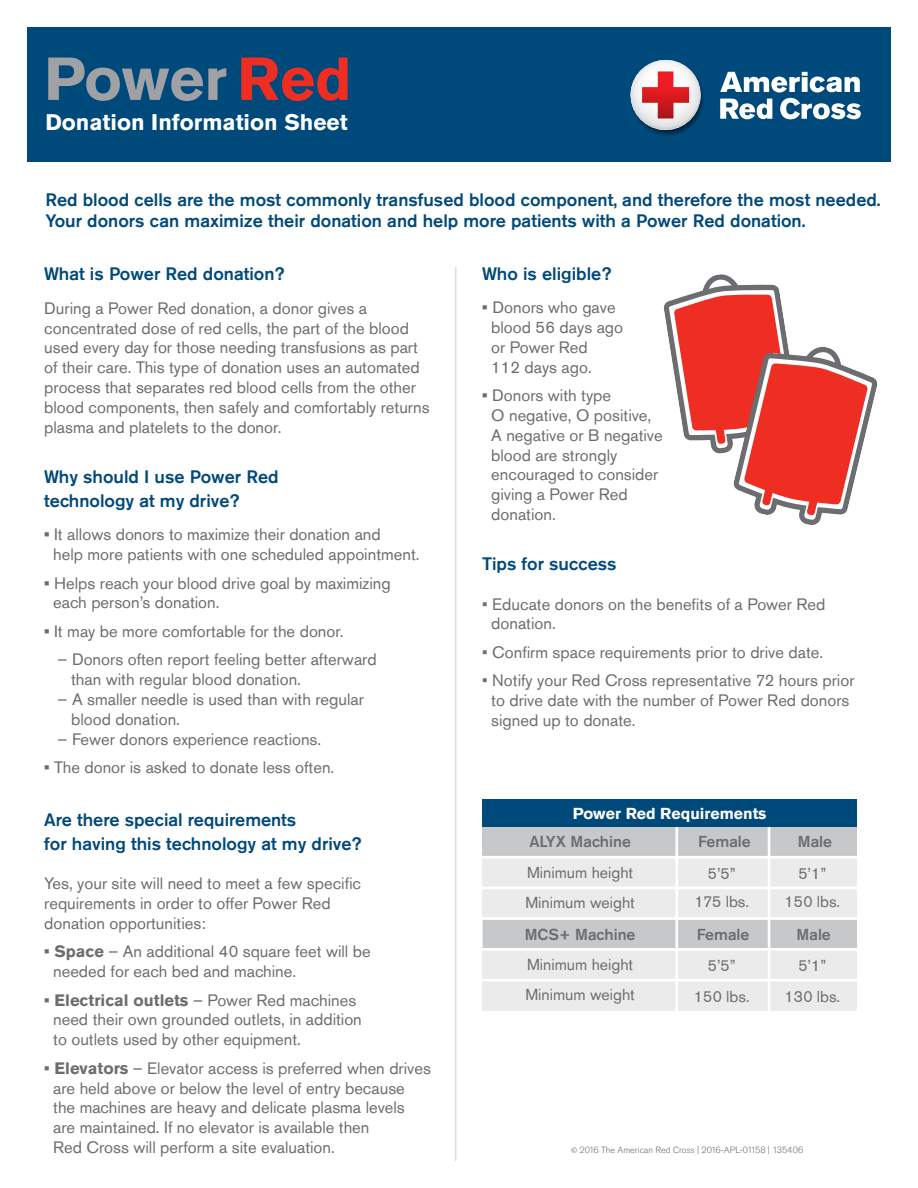
<style>
.page{position:relative;width:918px;height:1188px;background:#fff}
.page>*{position:absolute;margin:0;border:0;box-sizing:border-box;transform-origin:0 0}
.t1{font:700 60px "Akzidenz Grotesk Std";color:#a0a1a5}
.t2{font:700 22.5px "Akzidenz Grotesk Std";color:#fff}
.SubSub_head{font:500 18px/21.6px "Akzidenz Grotesk Std";color:#00497b}
.t3{font:16.5px/19.8px "Akzidenz Grotesk Std";color:#6c6d70}
.t4{font:15.9px "Akzidenz Grotesk Std";color:#6c6d70}
.t5{font:500 15.9px "Akzidenz Grotesk Std";color:#6c6d70}
.bullet_copy{font:700 15.9px "Akzidenz Grotesk Std";color:#fff}
.t6{font:300 9px "Akzidenz Grotesk Std";color:#6c6d70}
.s1{color:#ee2e22}
.s2{font-weight:700}
.s3{font-family:"Minion Pro";font-weight:400}
</style>
<div class="page">
<div style="left:27px;top:27px;width:864px;height:135px;background:#00497b"></div>
<svg style="left:630px;top:59px;width:74px;height:77px"></svg>
<svg style="left:720px;top:72px;width:141px;height:47px"></svg>
<hr style="left:455px;top:267px;width:1px;height:894px;background:#dcdddf">
<div style="left:482px;top:828px;width:375px;height:183px;background:#ebebeb"></div>
<div style="left:482px;top:827px;width:375px;height:29px;background:#c7c8ca"></div>
<div style="left:483px;top:919px;width:374px;height:29px;background:#c7c8ca"></div>
<hr style="left:768px;top:823px;width:2px;height:193px;background:#fff">
<hr style="left:469px;top:917px;width:395px;height:3px;background:#fff">
<hr style="left:472px;top:979px;width:395px;height:2px;background:#fff">
<hr style="left:472px;top:887px;width:395px;height:2px;background:#fff">
<hr style="left:482px;top:856px;width:395px;height:3px;background:#fff">
<hr style="left:472px;top:948px;width:395px;height:3px;background:#fff">
<hr style="left:675px;top:821px;width:3px;height:194px;background:#fff">
<div style="left:482px;top:799px;width:375px;height:28px;background:#00497b"></div>
<svg style="left:663px;top:274px;width:215px;height:251px"></svg>
<p class="t1" style="left:44px;top:44px;width:309px">Power <span class="s1">Red</span></p>
<p class="t2" style="left:45px;top:109px;width:304px">Donation Information Sheet</p>
<p class="SubSub_head" style="left:45px;top:188px;width:837px">Red blood cells are the most commonly transfused blood component, and therefore the most needed.<br>Your donors can maximize their donation and help more patients with a Power Red donation.</p>
<p class="SubSub_head" style="left:44px;top:263px;width:242px">What is Power Red donation?</p>
<p class="t3" style="left:44px;top:298px;width:324px">During a Power Red donation, a donor gives a</p>
<p class="t3" style="left:44px;top:318px;width:387px">concentrated dose of red cells, the part of the blood used every day for those needing transfusions as part of their care. This type of donation uses an automated process that separates red blood cells from the other blood components, then safely and comfortably returns plasma and platelets to the donor.</p>
<p class="SubSub_head" style="left:44px;top:464px;width:236px;line-height:24px">Why should I use Power Red technology at my drive?</p>
<p class="t3" style="left:44px;top:525px;width:338px"><span class="s2">•</span> It allows donors to maximize their donation and</p>
<p class="t3" style="left:53px;top:544px;width:368px">help more patients with one scheduled appointment.</p>
<p class="t3" style="left:44px;top:573px;width:348px"><span class="s2">•</span> Helps reach your blood drive goal by maximizing</p>
<p class="t3" style="left:53px;top:593px;width:168px">each person’s donation.</p>
<p class="t3" style="left:44px;top:621px;width:301px"><span class="s2">•</span> It may be more comfortable for the donor.</p>
<p class="t3" style="left:71px;top:650px;width:307px;text-indent:-13px">– Donors often report feeling better afterward than with regular blood donation.</p>
<p class="t3" style="left:58px;top:689px;width:308px">– A smaller needle is used than with regular</p>
<p class="t3" style="left:71px;top:709px;width:110px">blood donation.</p>
<p class="t3" style="left:58px;top:729px;width:265px">– Fewer donors experience reactions.</p>
<p class="t3" style="left:44px;top:757px;width:292px"><span class="s2">•</span> The donor is asked to donate less often.</p>
<p class="SubSub_head" style="left:44px;top:808px;width:254px">Are there special requirements</p>
<p class="SubSub_head" style="left:44px;top:832px;width:319px">for having this technology at my drive?</p>
<p class="t3" style="left:44px;top:874px;width:318px">Yes, your site will need to meet a few specific</p>
<p class="t3" style="left:44px;top:893px;width:288px">requirements in order to offer Power Red</p>
<p class="t3" style="left:44px;top:913px;width:163px">donation opportunities:</p>
<p class="t3" style="left:44px;top:942px;width:328px"><span class="s2">• Space</span> – An additional 40 square feet will be</p>
<p class="t3" style="left:53px;top:961px;width:245px">needed for each bed and machine.</p>
<p class="t3" style="left:44px;top:990px;width:319px;text-align:center"><span class="s2">• Electrical outlets</span> – Power Red machines need their own grounded outlets, in addition</p>
<p class="t3" style="left:53px;top:1030px;width:249px">to outlets used by other equipment.</p>
<p class="t3" style="left:53px;top:1058px;width:379px;text-indent:-9px"><span class="s2">• Elevators</span> – Elevator access is preferred when drives are held above or below the level of entry because the machines are heavy and delicate plasma levels</p>
<p class="t3" style="left:53px;top:1117px;width:318px">are maintained. If no elevator is available then</p>
<p class="t3" style="left:53px;top:1137px;width:283px">Red Cross will perform a site evaluation.</p>
<p class="SubSub_head" style="left:482px;top:262px;width:131px">Who is eligible?</p>
<p class="t3" style="left:482px;top:297px;width:135px"><span class="s2">•</span> Donors who gave</p>
<p class="t3" style="left:491px;top:317px;width:133px">blood 56 days ago</p>
<p class="t3" style="left:491px;top:337px;width:98px">or Power Red</p>
<p class="t3" style="left:491px;top:357px;width:102px">112 days ago.</p>
<p class="t3" style="left:482px;top:385px;width:130px"><span class="s2">•</span> Donors with type</p>
<p class="t3" style="left:491px;top:405px;width:162px">O negative, O positive,</p>
<p class="t3" style="left:491px;top:425px;width:173px">A negative or B negative</p>
<p class="t3" style="left:491px;top:445px;width:128px">blood are strongly</p>
<p class="t3" style="left:491px;top:465px;width:169px">encouraged to consider giving a Power Red</p>
<p class="t3" style="left:491px;top:504px;width:66px">donation.</p>
<p class="SubSub_head" style="left:482px;top:553px;width:136px">Tips for success</p>
<p class="t3" style="left:482px;top:594px;width:345px">• Educate donors on the benefits of a Power Red</p>
<p class="t3" style="left:491px;top:614px;width:66px">donation.</p>
<p class="t3" style="left:482px;top:642px;width:342px">• Confirm space requirements prior to drive date.</p>
<p class="t3" style="left:482px;top:671px;width:374px;text-align:center">• Notify your Red Cross representative 72 hours prior to drive date with the number of Power Red donors</p>
<p class="t3" style="left:491px;top:710px;width:146px">signed up to donate.</p>
<p class="bullet_copy" style="left:573px;top:804px;width:195px">Power Red Requirements</p>
<p class="t5" style="left:529px;top:832px;width:103px">ALYX Machine</p>
<p class="t5" style="left:698px;top:832px;width:54px">Female</p>
<p class="t4" style="left:527px;top:863px;width:108px">Minimum height</p>
<p class="t4" style="left:525px;top:893px;width:111px">Minimum weight</p>
<p class="t4" style="left:708px;top:864px;width:30px">5’5”</p>
<p class="t4" style="left:694px;top:892px;width:56px">175 lbs.</p>
<p class="t5" style="left:798px;top:832px;width:36px">Male</p>
<p class="t4" style="left:798px;top:864px;width:30px">5’1”</p>
<p class="t4" style="left:785px;top:892px;width:57px">150 lbs.</p>
<p class="t5" style="left:525px;top:925px;width:112px">MCS+ Machine</p>
<p class="t5" style="left:797px;top:925px;width:36px">Male</p>
<p class="t5" style="left:697px;top:925px;width:54px">Female</p>
<p class="t4" style="left:527px;top:955px;width:108px">Minimum height</p>
<p class="t4" style="left:525px;top:985px;width:111px">Minimum weight</p>
<p class="t4" style="left:708px;top:956px;width:30px">5’5”</p>
<p class="t4" style="left:694px;top:987px;width:57px">150 lbs.</p>
<p class="t4" style="left:798px;top:956px;width:30px">5’1”</p>
<p class="t4" style="left:785px;top:987px;width:57px">130 lbs.</p>
<p class="t6" style="left:571px;top:1145px;width:234px"><span class="s3">©</span> 2016 The American Red Cross | 2016-APL-01158 | 135406</p>
</div>
